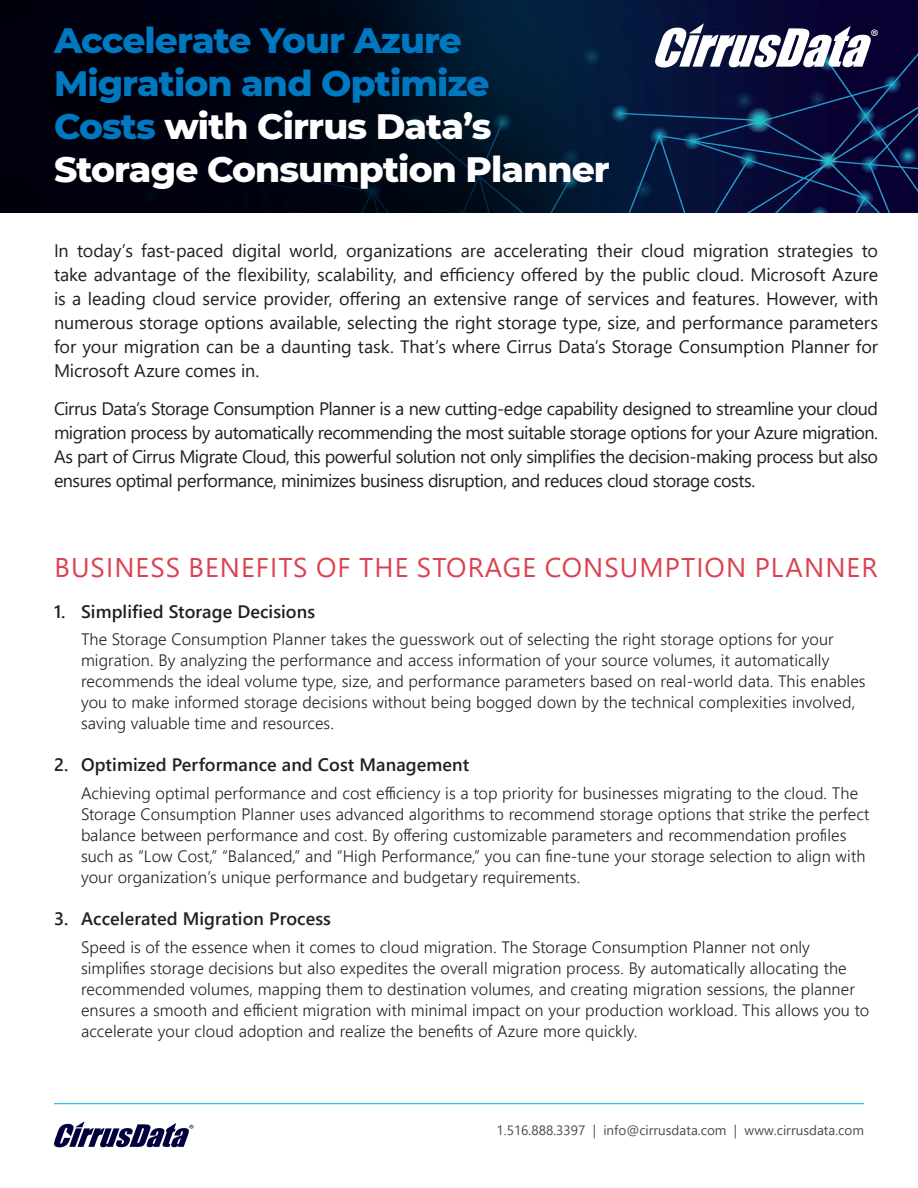
<style>
.page{position:relative;width:918px;height:1188px;background:#fff}
.page>*{position:absolute;margin:0;border:0;box-sizing:border-box;transform-origin:0 0}
.t1{font:800 36px/43.2px "Montserrat";letter-spacing:-.025em;color:#fff}
.t2{font:800 36px "Montserrat";letter-spacing:-.025em;color:#0078bf}
.t3{font:27px "Segoe UI";letter-spacing:.04em;color:#db4251}
.t4{font:19.8px "Myriad Pro";color:#fff}
.t5{font:18px/24px "Segoe UI";letter-spacing:-.015em;color:#231f20;text-align:justify}
.t6{font:600 18px "Segoe UI";letter-spacing:.005em;color:#231f20}
.t7{font:300 16.5px/21px "Segoe UI";letter-spacing:.005em;color:#231f20}
.t8{font:13.5px "Segoe UI";color:#4b4c4d}
.s1{color:#0078bf}
</style>
<div class="page">
<img style="left:0;top:0;width:918px;height:213px">
<hr style="left:54px;top:1103px;width:810px;height:1px;background:#00aeef">
<svg style="left:54px;top:1121px;width:139px;height:26px"></svg>
<svg style="left:655px;top:23px;width:216px;height:45px"></svg>
<p class="t2" style="left:54px;top:13px;width:410px">Accelerate Your Azure</p>
<p class="t4" style="left:871px;top:24px;width:10px">®</p>
<p class="t2" style="left:54px;top:57px;width:437px">Migration and Optimize</p>
<p class="t1" style="left:54px;top:103px;width:557px"><span class="s1">Costs</span> with Cirrus Data’s<br>Storage Consumption Planner</p>
<p class="t5" style="left:54px;top:237px;width:826px">In today’s fast-paced digital world, organizations are accelerating their cloud migration strategies to take advantage of the flexibility, scalability, and efficiency offered by the public cloud. Microsoft Azure is a leading cloud service provider, offering an extensive range of services and features. However, with numerous storage options available, selecting the right storage type, size, and performance parameters for your migration can be a daunting task. That’s where Cirrus Data’s Storage Consumption Planner for Microsoft Azure comes in.</p>
<p class="t5" style="left:54px;top:395px;width:826px">Cirrus Data’s Storage Consumption Planner is a new cutting-edge capability designed to streamline your cloud migration process by automatically recommending the most suitable storage options for your Azure migration.<br>As part of Cirrus Migrate Cloud, this powerful solution not only simplifies the decision-making process but also ensures optimal performance, minimizes business disruption, and reduces cloud storage costs.</p>
<p class="t3" style="left:54px;top:542px;width:825px">BUSINESS BENEFITS OF THE STORAGE CONSUMPTION PLANNER</p>
<p class="t6" style="left:54px;top:594px;width:263px">1. Simplified Storage Decisions</p>
<p class="t7" style="left:81px;top:628px;width:786px">The Storage Consumption Planner takes the guesswork out of selecting the right storage options for your migration. By analyzing the performance and access information of your source volumes, it automatically recommends the ideal volume type, size, and performance parameters based on real-world data. This enables you to make informed storage decisions without being bogged down by the technical complexities involved, saving valuable time and resources.</p>
<p class="t6" style="left:54px;top:748px;width:417px">2. Optimized Performance and Cost Management</p>
<p class="t7" style="left:81px;top:781px;width:790px">Achieving optimal performance and cost efficiency is a top priority for businesses migrating to the cloud. The Storage Consumption Planner uses advanced algorithms to recommend storage options that strike the perfect balance between performance and cost. By offering customizable parameters and recommendation profiles such as “Low Cost,” “Balanced,” and “High Performance,” you can fine-tune your storage selection to align with your organization’s unique performance and budgetary requirements.</p>
<p class="t6" style="left:54px;top:902px;width:279px">3. Accelerated Migration Process</p>
<p class="t7" style="left:81px;top:935px;width:790px">Speed is of the essence when it comes to cloud migration. The Storage Consumption Planner not only simplifies storage decisions but also expedites the overall migration process. By automatically allocating the recommended volumes, mapping them to destination volumes, and creating migration sessions, the planner ensures a smooth and efficient migration with minimal impact on your production workload. This allows you to accelerate your cloud adoption and realize the benefits of Azure more quickly.</p>
<p class="t8" style="left:497px;top:1118px;width:369px">1.516.888.3397 | info@cirrusdata.com | www.cirrusdata.com</p>
</div>
